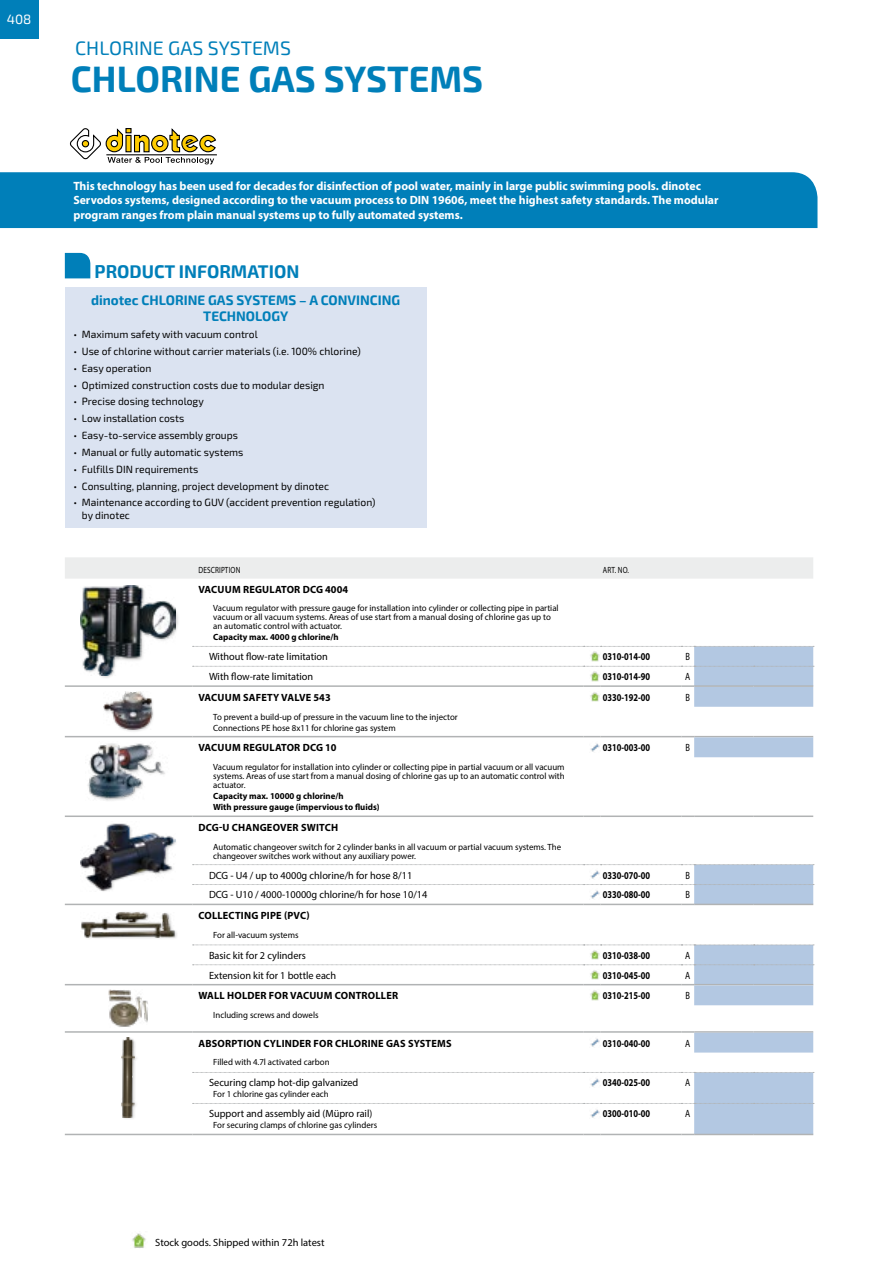
<style>
.page{position:relative;width:893px;height:1263px;background:#fff}
.page>*{position:absolute;margin:0;border:0;box-sizing:border-box;transform-origin:0 0}
._2__Roduktfamilie__N{font:700 36px "Exo 2";color:#007fb9}
._1__Kapitel-Titel{font:19.5px "Exo 2";color:#007fb9}
.Titel{font:700 18px "Exo 2";color:#007fb9}
.Subline{font:700 13.5px/16.2px "Exo 2";color:#007fb9;text-align:center}
.t1{font:13.5px "Exo 2";color:#fff}
.Artikelfließtext_nac{font:700 12px/14.4px "Myriad Pro";color:#fff}
.t2{font:10.5px/12.6px "Exo 2";color:#000}
.Artikeltitel{font:10.5px "Myriad Pro";color:#000}
.Artikel-HL{font:700 10.5px "Myriad Pro";letter-spacing:.02em;color:#000}
.Art-Nr{font:700 10.5px "Myriad Pro";color:#000;scale:.8 1}
.Warengruppe{font:10.5px "Myriad Pro";color:#000;scale:.8 1}
.Artikelbeschreibung{font:9px/9px "Myriad Pro";color:#000}
.Artikelbeschreibung-2{font:700 9px "Myriad Pro";color:#000}
.Beschreibung{font:9px "Myriad Pro";letter-spacing:.02em;color:#000;scale:.8 1}
.Art-Nr-2{font:9px "Myriad Pro";color:#000;scale:.8 1}
</style>
<div class="page">
<svg style="left:69px;top:128px;width:148px;height:36px"></svg>
<hr style="left:106px;top:155px;width:111px;height:1px;background:#000">
<div style="left:0;top:172px;width:817px;height:56px;background:#007fb9"></div>
<div style="left:65px;top:287px;width:361px;height:241px;background:#dbe3f1"></div>
<svg style="left:65px;top:253px;width:25px;height:25px"></svg>
<div style="left:65px;top:557px;width:748px;height:22px;background:#eceded"></div>
<hr style="left:65px;top:685px;width:127px;height:2px;background:#b1b3b4">
<hr style="left:192px;top:685px;width:392px;height:2px;background:#b1b3b4">
<hr style="left:65px;top:736px;width:127px;height:1px;background:#b1b3b4">
<hr style="left:601px;top:736px;width:80px;height:1px;background:#b1b3b4">
<hr style="left:192px;top:736px;width:392px;height:1px;background:#b1b3b4">
<svg style="left:193px;top:646px;width:621px;height:61px"></svg>
<svg style="left:681px;top:736px;width:132px;height:21px;background:#bacce2"></svg>
<hr style="left:65px;top:815px;width:127px;height:2px;background:#b1b3b4">
<hr style="left:601px;top:815px;width:80px;height:2px;background:#b1b3b4">
<svg style="left:681px;top:815px;width:13px;height:2px"></svg>
<hr style="left:694px;top:815px;width:60px;height:2px;background:#b1b3b4">
<hr style="left:754px;top:815px;width:59px;height:2px;background:#b1b3b4">
<svg style="left:584px;top:815px;width:17px;height:2px"></svg>
<hr style="left:192px;top:815px;width:392px;height:2px;background:#b1b3b4">
<svg style="left:584px;top:736px;width:17px;height:16px"></svg>
<hr style="left:65px;top:904px;width:127px;height:1px;background:#b1b3b4">
<hr style="left:192px;top:904px;width:392px;height:1px;background:#b1b3b4">
<svg style="left:193px;top:864px;width:621px;height:41px"></svg>
<hr style="left:65px;top:984px;width:127px;height:1px;background:#b1b3b4">
<hr style="left:192px;top:984px;width:392px;height:1px;background:#b1b3b4">
<hr style="left:65px;top:1031px;width:127px;height:2px;background:#b1b3b4">
<hr style="left:192px;top:1031px;width:392px;height:2px;background:#b1b3b4">
<img style="left:109px;top:990px;width:39px;height:37px">
<svg style="left:193px;top:945px;width:621px;height:60px"></svg>
<hr style="left:65px;top:1134px;width:127px;height:1px;background:#b1b3b4">
<hr style="left:192px;top:1134px;width:392px;height:1px;background:#b1b3b4">
<svg style="left:193px;top:1031px;width:621px;height:104px"></svg>
<div style="left:80px;top:586px;width:99px;height:93px;background:#000;opacity:.18"></div>
<img style="left:80px;top:586px;width:96px;height:90px">
<div style="left:103px;top:691px;width:52px;height:42px;background:#000;opacity:.18"></div>
<img style="left:103px;top:691px;width:50px;height:38px">
<img style="left:87px;top:743px;width:78px;height:58px">
<img style="left:80px;top:823px;width:96px;height:68px">
<div style="left:82px;top:911px;width:96px;height:30px;background:#000;opacity:.18"></div>
<img style="left:81px;top:912px;width:95px;height:25px">
<div style="left:121px;top:1037px;width:18px;height:82px;background:#000;opacity:.18"></div>
<img style="left:121px;top:1037px;width:14px;height:80px">
<div style="left:0;top:0;width:38px;height:38px;background:#007fb9"></div>
<img style="left:132px;top:1233px;width:14px;height:15px">
<h3 class="t1" style="left:7px;top:11px;width:26px">408</h3>
<p class="_1__Kapitel-Titel" style="left:75px;top:37px;width:217px">CHLORINE GAS SYSTEMS</p>
<p class="_2__Roduktfamilie__N" style="left:71px;top:58px;width:414px">CHLORINE GAS SYSTEMS</p>
<p class="Artikelfließtext_nac" style="left:73px;top:178px;width:647px">This technology has been used for decades for disinfection of pool water, mainly in large public swimming pools. dinotec<br>Servodos systems, designed according to the vacuum process to DIN 19606, meet the highest safety standards. The modular program ranges from plain manual systems up to fully automated systems.</p>
<p class="Titel" style="left:68px;top:261px;width:233px"><sup>▲</sup> PRODUCT INFORMATION</p>
<p class="Subline" style="left:91px;top:292px;width:311px">dinotec CHLORINE GAS SYSTEMS – A CONVINCING<br>TECHNOLOGY</p>
<p class="t2" style="left:73px;top:328px;width:186px">• Maximum safety with vacuum control</p>
<p class="t2" style="left:73px;top:345px;width:289px">• Use of chlorine without carrier materials (i.e. 100% chlorine)</p>
<p class="t2" style="left:73px;top:362px;width:80px">• Easy operation</p>
<p class="t2" style="left:73px;top:379px;width:253px">• Optimized construction costs due to modular design</p>
<p class="t2" style="left:73px;top:396px;width:132px">• Precise dosing technology</p>
<p class="t2" style="left:73px;top:412px;width:113px">• Low installation costs</p>
<p class="t2" style="left:73px;top:429px;width:166px">• Easy-to-service assembly groups</p>
<p class="t2" style="left:73px;top:446px;width:172px">• Manual or fully automatic systems</p>
<p class="t2" style="left:73px;top:463px;width:126px">• Fulfills DIN requirements</p>
<p class="t2" style="left:73px;top:480px;width:257px">• Consulting, planning, project development by dinotec</p>
<p class="t2" style="left:82px;top:497px;width:295px;text-indent:-9px">• Maintenance according to GUV (accident prevention regulation) by dinotec</p>
<p class="Beschreibung" style="left:198px;top:564px;width:54px">DESCRIPTION</p>
<p class="Art-Nr-2" style="left:603px;top:564px;width:34px">ART. NO.</p>
<p class="Artikel-HL" style="left:198px;top:582px;width:151px">VACUUM REGULATOR DCG 4004</p>
<p class="Artikelbeschreibung" style="left:213px;top:604px;width:347px">Vacuum regulator with pressure gauge for installation into cylinder or collecting pipe in partial vacuum or all vacuum systems. Areas of use start from a manual dosing of chlorine gas up to an automatic control with actuator.</p>
<p class="Artikelbeschreibung-2" style="left:213px;top:631px;width:127px">Capacity max. 4000 g chlorine/h</p>
<p class="Artikeltitel" style="left:209px;top:650px;width:120px">Without flow-rate limitation</p>
<p class="Art-Nr" style="left:603px;top:650px;width:61px">0310-014-00</p>
<p class="Warengruppe" style="left:685px;top:650px;width:7px">B</p>
<p class="Artikeltitel" style="left:209px;top:670px;width:106px">With flow-rate limitation</p>
<p class="Art-Nr" style="left:603px;top:670px;width:61px">0310-014-90</p>
<p class="Warengruppe" style="left:685px;top:670px;width:8px">A</p>
<p class="Artikel-HL" style="left:198px;top:690px;width:134px">VACUUM SAFETY VALVE 543</p>
<p class="Art-Nr" style="left:603px;top:690px;width:61px">0330-192-00</p>
<p class="Warengruppe" style="left:685px;top:691px;width:7px">B</p>
<p class="Artikelbeschreibung" style="left:213px;top:712px;width:246px">To prevent a build-up of pressure in the vacuum line to the injector</p>
<p class="Artikelbeschreibung" style="left:213px;top:723px;width:184px">Connections PE hose 8x11 for chlorine gas system</p>
<p class="Artikel-HL" style="left:198px;top:741px;width:140px">VACUUM REGULATOR DCG 10</p>
<p class="Art-Nr" style="left:603px;top:741px;width:61px">0310-003-00</p>
<p class="Warengruppe" style="left:685px;top:741px;width:7px">B</p>
<p class="Artikelbeschreibung" style="left:213px;top:762px;width:353px;text-align:justify">Vacuum regulator for installation into cylinder or collecting pipe in partial vacuum or all vacuum systems. Areas of use start from a manual dosing of chlorine gas up to an automatic control with actuator.</p>
<p class="Artikelbeschreibung-2" style="left:213px;top:790px;width:132px">Capacity max. 10000 g chlorine/h</p>
<p class="Artikelbeschreibung-2" style="left:213px;top:801px;width:168px">With pressure gauge (impervious to fluids)</p>
<p class="Artikel-HL" style="left:198px;top:820px;width:141px">DCG-U CHANGEOVER SWITCH</p>
<p class="Artikelbeschreibung" style="left:213px;top:842px;width:349px">Automatic changeover switch for 2 cylinder banks in all vacuum or partial vacuum systems. The changeover switches work without any auxiliary power.</p>
<p class="Artikeltitel" style="left:209px;top:868px;width:205px">DCG - U4 / up to 4000g chlorine/h for hose 8/11</p>
<p class="Art-Nr" style="left:603px;top:868px;width:61px">0330-070-00</p>
<p class="Warengruppe" style="left:685px;top:868px;width:7px">B</p>
<p class="Artikeltitel" style="left:209px;top:888px;width:220px">DCG - U10 / 4000-10000g chlorine/h for hose 10/14</p>
<p class="Art-Nr" style="left:603px;top:888px;width:61px">0330-080-00</p>
<p class="Warengruppe" style="left:685px;top:888px;width:7px">B</p>
<p class="Artikel-HL" style="left:198px;top:909px;width:113px">COLLECTING PIPE (PVC)</p>
<p class="Artikelbeschreibung" style="left:213px;top:930px;width:87px">For all-vacuum systems</p>
<p class="Artikeltitel" style="left:209px;top:949px;width:98px">Basic kit for 2 cylinders</p>
<p class="Art-Nr" style="left:603px;top:948px;width:61px">0310-038-00</p>
<p class="Warengruppe" style="left:685px;top:949px;width:8px">A</p>
<p class="Artikeltitel" style="left:209px;top:969px;width:129px">Extension kit for 1 bottle each</p>
<p class="Art-Nr" style="left:603px;top:968px;width:61px">0310-045-00</p>
<p class="Warengruppe" style="left:685px;top:969px;width:8px">A</p>
<p class="Artikel-HL" style="left:198px;top:989px;width:201px">WALL HOLDER FOR VACUUM CONTROLLER</p>
<p class="Art-Nr" style="left:603px;top:989px;width:61px">0310-215-00</p>
<p class="Warengruppe" style="left:685px;top:989px;width:7px">B</p>
<p class="Artikelbeschreibung" style="left:213px;top:1010px;width:107px">Including screws and dowels</p>
<p class="Artikel-HL" style="left:198px;top:1036px;width:255px">ABSORPTION CYLINDER FOR CHLORINE GAS SYSTEMS</p>
<p class="Art-Nr" style="left:603px;top:1036px;width:61px">0310-040-00</p>
<p class="Warengruppe" style="left:685px;top:1036px;width:8px">A</p>
<p class="Artikelbeschreibung" style="left:213px;top:1058px;width:118px">Filled with 4.7l activated carbon</p>
<p class="Artikeltitel" style="left:209px;top:1076px;width:151px">Securing clamp hot-dip galvanized</p>
<p class="Artikelbeschreibung" style="left:213px;top:1090px;width:117px">For 1 chlorine gas cylinder each</p>
<p class="Art-Nr" style="left:603px;top:1076px;width:61px">0340-025-00</p>
<p class="Warengruppe" style="left:685px;top:1076px;width:8px">A</p>
<p class="Artikeltitel" style="left:209px;top:1107px;width:165px">Support and assembly aid (Müpro rail)</p>
<p class="Artikelbeschreibung" style="left:213px;top:1121px;width:165px">For securing clamps of chlorine gas cylinders</p>
<p class="Art-Nr" style="left:603px;top:1107px;width:61px">0300-010-00</p>
<p class="Warengruppe" style="left:685px;top:1107px;width:8px">A</p>
<p class="Artikeltitel" style="left:155px;top:1236px;width:171px">Stock goods. Shipped within 72h latest</p>
</div>
